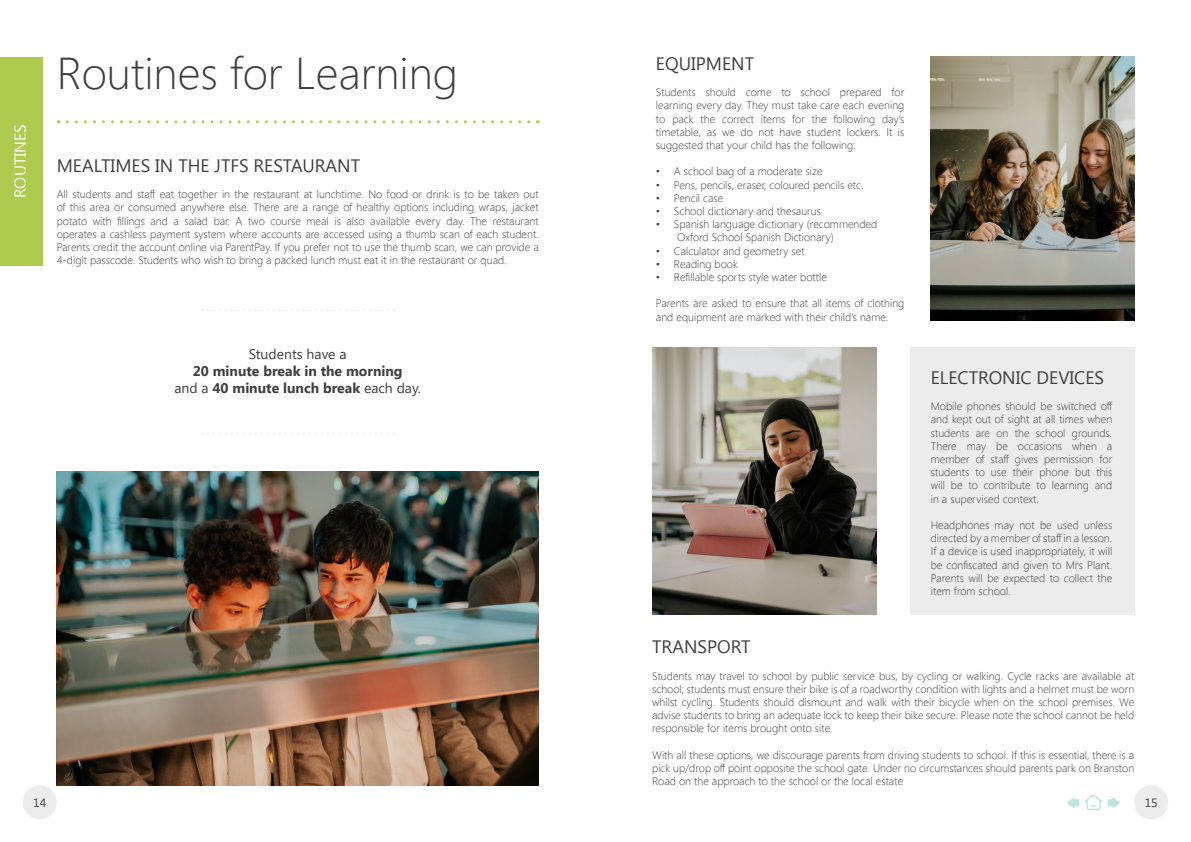
<style>
.page{position:relative;width:1191px;height:842px;background:#fff}
.page>*{position:absolute;margin:0;border:0;box-sizing:border-box;transform-origin:0 0}
.t1{font:300 44.5px "Segoe UI";color:#3e3e3e}
.t2{font:18px "Segoe UI";color:#3e3e3e}
.t3{font:16px "Segoe UI";color:#fff}
.t4{font:700 14px/16.8px "Segoe UI";color:#3e3e3e;text-align:center}
.t5{font:14px "Segoe UI";color:#3e3e3e}
.t6{font:12px "Segoe UI";color:#3e3e3e}
.t7{font:300 11px/13.2px "Segoe UI";color:#3e3e3e;text-align:justify}
.s1{font-weight:400}
</style>
<div class="page">
<div style="left:23px;top:785px;width:34px;height:34px;background:#edecec;border-radius:50%"></div>
<svg style="left:67px;top:120px;width:471px;height:3px"></svg>
<svg style="left:202px;top:433px;width:192px;height:2px"></svg>
<svg style="left:202px;top:309px;width:192px;height:2px"></svg>
<div style="left:0;top:57px;width:43px;height:208px;background:#aecb50"></div>
<div style="left:910px;top:347px;width:224px;height:267px;background:#edecec"></div>
<div style="left:1134px;top:785px;width:34px;height:34px;background:#edecec;border-radius:50%"></div>
<img style="left:57px;top:471px;width:482px;height:314px">
<img style="left:652px;top:347px;width:224px;height:267px">
<img style="left:930px;top:57px;width:204px;height:264px">
<svg style="left:1108px;top:797px;width:12px;height:12px"></svg>
<svg style="left:1066px;top:794px;width:36px;height:16px"></svg>
<h3 class="t3" style="left:14px;top:198px;width:75px;rotate:-90deg">ROUTINES</h3>
<h1 class="t1" style="left:57px;top:38px;width:403px">Routines for Learning</h1>
<h2 class="t2" style="left:57px;top:158px;width:305px">MEALTIMES IN THE JTFS RESTAURANT</h2>
<p class="t7" style="left:57px;top:187px;width:483px">All students and staff eat together in the restaurant at lunchtime. No food or drink is to be taken out of this area or consumed anywhere else. There are a range of healthy options including wraps, jacket potato with fillings and a salad bar. A two course meal is also available every day. The restaurant operates a cashless payment system where accounts are accessed using a thumb scan of each student.<br>Parents credit the account online via ParentPay. If you prefer not to use the thumb scan, we can provide a 4-digit passcode. Students who wish to bring a packed lunch must eat it in the restaurant or quad.</p>
<p class="t5" style="left:249px;top:348px;width:99px">Students have a</p>
<p class="t4" style="left:174px;top:364px;width:248px">20 minute break in the morning<br><span class="s1">and a</span> 40 minute lunch break <span class="s1">each day.</span></p>
<p class="t6" style="left:33px;top:798px;width:14px">14</p>
<h2 class="t2" style="left:656px;top:56px;width:100px">EQUIPMENT</h2>
<p class="t7" style="left:656px;top:85px;width:250px">Students should come to school prepared for learning every day. They must take care each evening to pack the correct items for the following day’s timetable, as we do not have student lockers. It is suggested that your child has the following:</p>
<p class="t7" style="left:656px;top:166px;width:168px">• A school bag of a moderate size</p>
<p class="t7" style="left:656px;top:179px;width:209px">• Pens, pencils, eraser, coloured pencils etc.</p>
<p class="t7" style="left:656px;top:192px;width:69px">• Pencil case</p>
<p class="t7" style="left:656px;top:206px;width:167px">• School dictionary and thesaurus</p>
<p class="t7" style="left:677px;top:219px;width:202px;text-indent:-21px">• Spanish language dictionary (recommended<br>Oxford School Spanish Dictionary)</p>
<p class="t7" style="left:656px;top:245px;width:150px">• Calculator and geometry set</p>
<p class="t7" style="left:656px;top:258px;width:83px">• Reading book</p>
<p class="t7" style="left:656px;top:272px;width:172px">• Refillable sports style water bottle</p>
<p class="t7" style="left:656px;top:296px;width:250px">Parents are asked to ensure that all items of clothing and equipment are marked with their child’s name.</p>
<h2 class="t2" style="left:930px;top:370px;width:175px">ELECTRONIC DEVICES</h2>
<p class="t7" style="left:930px;top:399px;width:183px">Mobile phones should be switched off and kept out of sight at all times when students are on the school grounds.<br>There may be occasions when a member of staff gives permission for students to use their phone but this will be to contribute to learning and in a supervised context.</p>
<p class="t7" style="left:930px;top:518px;width:183px">Headphones may not be used unless directed by a member of staff in a lesson.<br>If a device is used inappropriately, it will be confiscated and given to Mrs Plant.<br>Parents will be expected to collect the item from school.</p>
<h2 class="t2" style="left:652px;top:640px;width:100px">TRANSPORT</h2>
<p class="t7" style="left:652px;top:669px;width:483px">Students may travel to school by public service bus, by cycling or walking. Cycle racks are available at school; students must ensure their bike is of a roadworthy condition with lights and a helmet must be worn whilst cycling. Students should dismount and walk with their bicycle when on the school premises. We advise students to bring an adequate lock to keep their bike secure. Please note the school cannot be held responsible for items brought onto site.</p>
<p class="t7" style="left:652px;top:748px;width:483px">With all these options, we discourage parents from driving students to school. If this is essential, there is a pick up/drop off point opposite the school gate. Under no circumstances should parents park on Branston Road on the approach to the school or the local estate</p>
<p class="t6" style="left:1144px;top:798px;width:14px">15</p>
</div>
